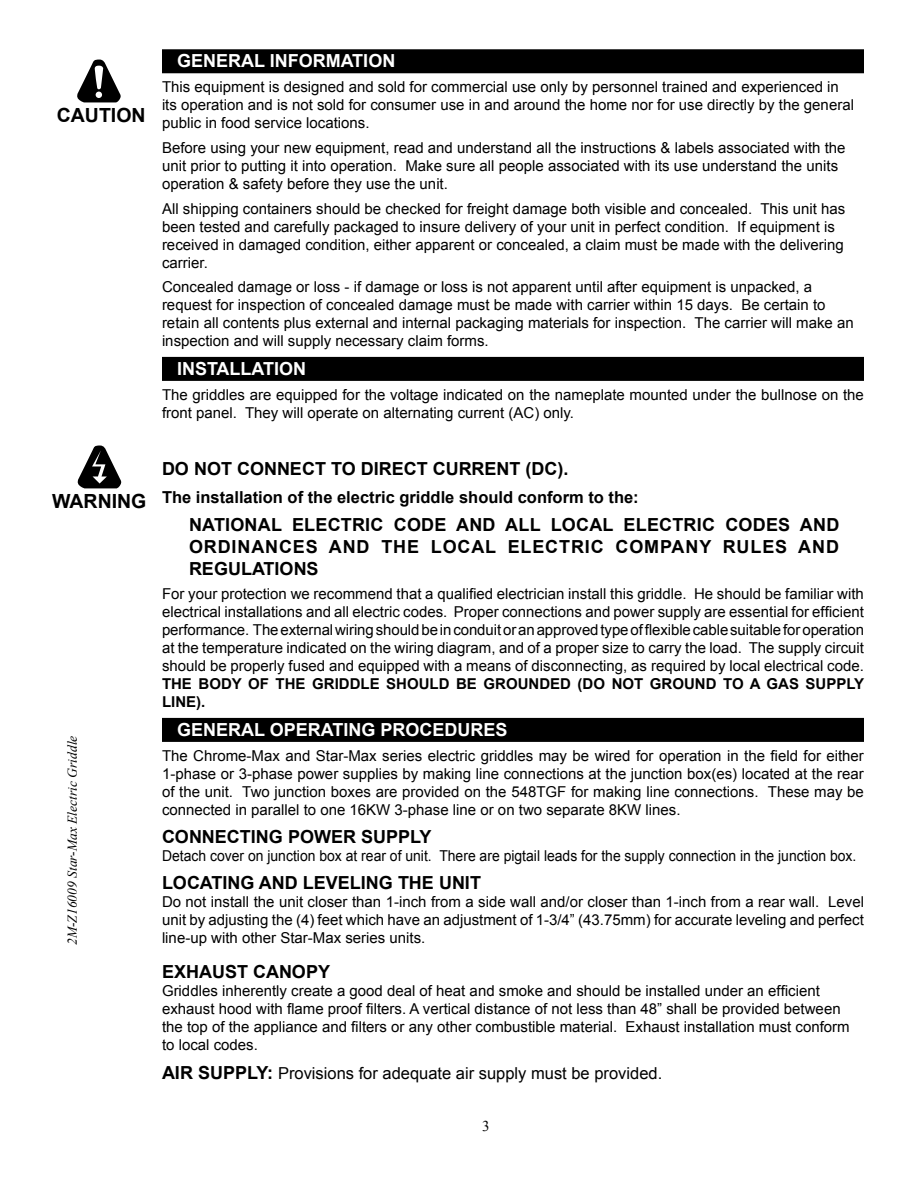
<style>
.page{position:relative;width:918px;height:1188px;background:#fff}
.page>*{position:absolute;margin:0;border:0;box-sizing:border-box;transform-origin:0 0}
.t1{font:700 19.5px "Arial";color:#000}
.t2{font:700 18px/21.6px "Arial";color:#000;text-align:justify}
.t3{font:700 18px "Arial";color:#fff}
.t4{font:16.5px "Arial";color:#000}
.t5{font:700 16.5px "Arial";color:#000}
.t6{font:15px/18px "Arial";color:#000}
.t7{font:15px "Arial";color:#000;scale:.93 1}
.t8{font:700 15px/18px "Arial";color:#000}
.t9{font:15px "Times New Roman";color:#000}
.t10{font:italic 13.5px "Times New Roman";color:#000}
.s1{font-weight:700;font-size:18px}
</style>
<div class="page">
<div style="left:162px;top:49px;width:702px;height:24px;background:#000"></div>
<div style="left:162px;top:357px;width:702px;height:24px;background:#000"></div>
<div style="left:162px;top:718px;width:702px;height:24px;background:#000"></div>
<svg style="left:77px;top:60px;width:44px;height:42px"></svg>
<svg style="left:77px;top:446px;width:45px;height:42px"></svg>
<h1 class="t1" style="left:57px;top:102px;width:90px">CAUTION</h1>
<h1 class="t1" style="left:52px;top:488px;width:96px">WARNING</h1>
<p class="t10" style="left:63px;top:945px;width:211px;rotate:-90deg">2M-Z16009 Star-Max Electric Griddle</p>
<p class="t3" style="left:177px;top:49px;width:220px">GENERAL INFORMATION</p>
<p class="t6" style="left:162px;top:78px;width:694px">This equipment is designed and sold for commercial use only by personnel trained and experienced in its operation and is not sold for consumer use in and around the home nor for use directly by the general public in food service locations.</p>
<p class="t6" style="left:162px;top:139px;width:685px">Before using your new equipment, read and understand all the instructions &amp; labels associated with the unit prior to putting it into operation. Make sure all people associated with its use understand the units operation &amp; safety before they use the unit.</p>
<p class="t6" style="left:162px;top:199px;width:685px">All shipping containers should be checked for freight damage both visible and concealed. This unit has been tested and carefully packaged to insure delivery of your unit in perfect condition. If equipment is received in damaged condition, either apparent or concealed, a claim must be made with the delivering carrier.</p>
<p class="t6" style="left:162px;top:278px;width:693px">Concealed damage or loss - if damage or loss is not apparent until after equipment is unpacked, a request for inspection of concealed damage must be made with carrier within 15 days. Be certain to retain all contents plus external and internal packaging materials for inspection. The carrier will make an inspection and will supply necessary claim forms.</p>
<p class="t3" style="left:177px;top:356px;width:131px">INSTALLATION</p>
<p class="t6" style="left:162px;top:385px;width:703px">The griddles are equipped for the voltage indicated on the nameplate mounted under the bullnose on the front panel. They will operate on alternating current (AC) only.</p>
<p class="t2" style="left:162px;top:458px;width:408px">DO NOT CONNECT TO DIRECT CURRENT (DC).</p>
<p class="t5" style="left:162px;top:486px;width:478px">The installation of the electric griddle should conform to the:</p>
<p class="t2" style="left:189px;top:515px;width:652px">NATIONAL ELECTRIC CODE AND ALL LOCAL ELECTRIC CODES AND ORDINANCES AND THE LOCAL ELECTRIC COMPANY RULES AND REGULATIONS</p>
<p class="t6" style="left:162px;top:585px;width:704px;text-align:justify">For your protection we recommend that a qualified electrician install this griddle. He should be familiar with electrical installations and all electric codes. Proper connections and power supply are essential for efficient performance. The external wiring should be in conduit or an approved type of flexible cable suitable for operation at the temperature indicated on the wiring diagram, and of a proper size to carry the load. The supply circuit should be properly fused and equipped with a means of disconnecting, as required by local electrical code.</p>
<p class="t8" style="left:162px;top:676px;width:704px">THE BODY OF THE GRIDDLE SHOULD BE GROUNDED (DO NOT GROUND TO A GAS SUPPLY<br>LINE).</p>
<p class="t3" style="left:177px;top:717px;width:332px">GENERAL OPERATING PROCEDURES</p>
<p class="t6" style="left:162px;top:746px;width:703px;text-align:justify">The Chrome-Max and Star-Max series electric griddles may be wired for operation in the field for either 1-phase or 3-phase power supplies by making line connections at the junction box(es) located at the rear of the unit. Two junction boxes are provided on the 548TGF for making line connections. These may be connected in parallel to one 16KW 3-phase line or on two separate 8KW lines.</p>
<p class="t2" style="left:162px;top:826px;width:271px">CONNECTING POWER SUPPLY</p>
<p class="t7" style="left:162px;top:846px;width:748px">Detach cover on junction box at rear of unit. There are pigtail leads for the supply connection in the junction box.</p>
<p class="t2" style="left:162px;top:873px;width:320px">LOCATING AND LEVELING THE UNIT</p>
<p class="t6" style="left:162px;top:893px;width:704px;text-align:justify">Do not install the unit closer than 1-inch from a side wall and/or closer than 1-inch from a rear wall. Level unit by adjusting the (4) feet which have an adjustment of 1-3/4” (43.75mm) for accurate leveling and perfect line-up with other Star-Max series units.</p>
<p class="t2" style="left:162px;top:962px;width:170px">EXHAUST CANOPY</p>
<p class="t6" style="left:162px;top:982px;width:689px">Griddles inherently create a good deal of heat and smoke and should be installed under an efficient exhaust hood with flame proof filters. A vertical distance of not less than 48” shall be provided between the top of the appliance and filters or any other combustible material. Exhaust installation must conform to local codes.</p>
<p class="t4" style="left:162px;top:1062px;width:502px"><span class="s1">AIR SUPPLY:</span> Provisions for adequate air supply must be provided.</p>
<p class="t9" style="left:482px;top:1116px;width:9px">3</p>
</div>
